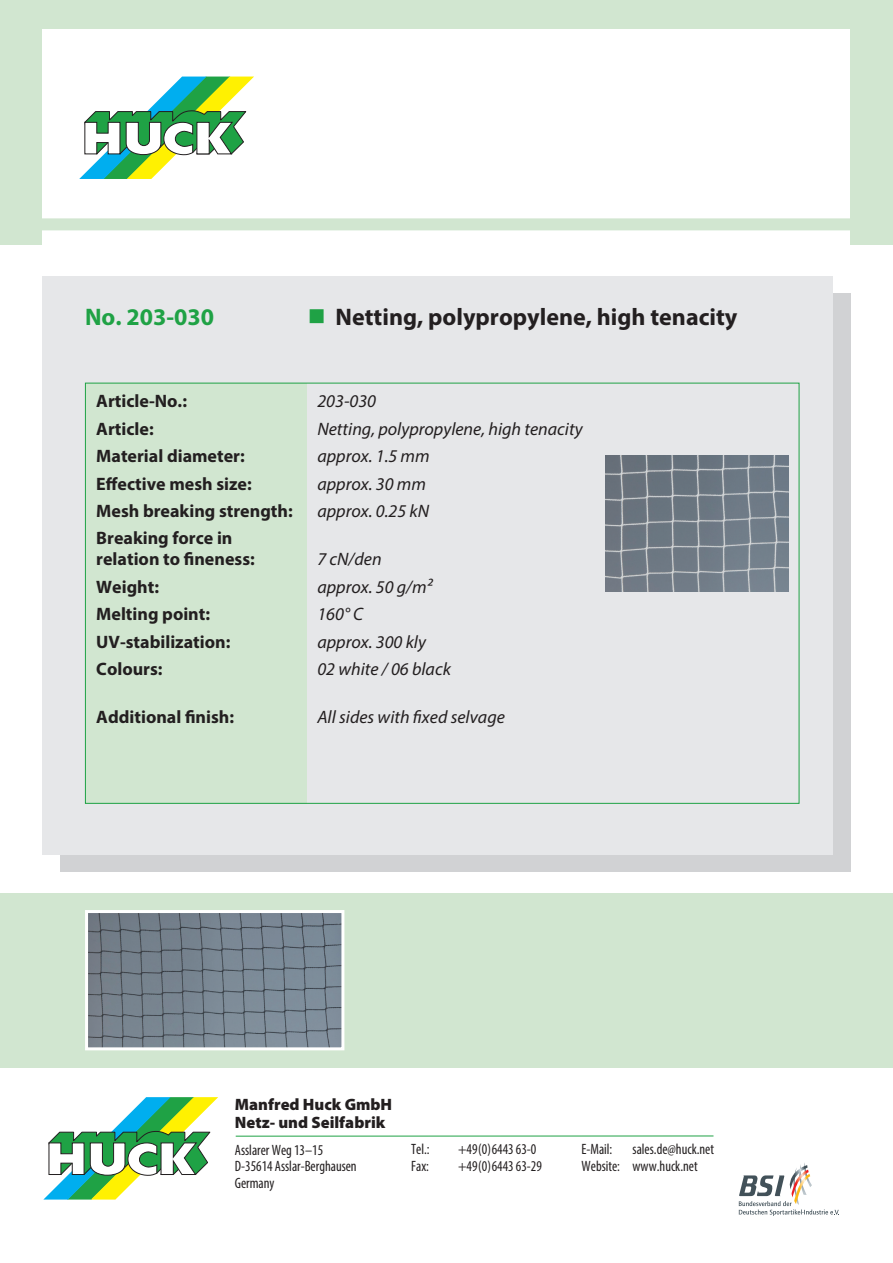
<style>
.page{position:relative;width:893px;height:1263px;background:#fff}
.page>*{position:absolute;margin:0;border:0;box-sizing:border-box;transform-origin:0 0}
.t1{font:700 24px "Myriad Pro";color:#231f20}
.t2{font:700 24px "Myriad Pro";color:#1fa245}
.t3{font:700 18px/21px "Myriad Pro";color:#231f20}
.t4{font:italic 18px "Myriad Pro";color:#231f20}
.t5{font:900 16.5px/18px "Myriad Pro";color:#231f20}
.t6{font:condensed 15px/16.5px "Myriad Pro";color:#231f20;scale:.95 1}
.s1{color:#1fa245}
</style>
<div class="page">
<div style="left:0;top:0;width:893px;height:244px;background:#d1e6d0"></div>
<div style="left:42px;top:30px;width:808px;height:238px;background:#fff"></div>
<svg style="left:79px;top:77px;width:175px;height:102px"></svg>
<div style="left:0;top:218px;width:893px;height:12px;background:#d1e6d0"></div>
<div style="left:60px;top:293px;width:790px;height:579px;background:#d1d2d4"></div>
<div style="left:43px;top:276px;width:790px;height:579px;background:#e6e7e9"></div>
<div style="left:0;top:893px;width:893px;height:174px;background:#d1e6d0"></div>
<svg style="left:44px;top:1097px;width:174px;height:102px"></svg>
<svg style="left:739px;top:1163px;width:100px;height:53px"></svg>
<hr style="left:236px;top:1135px;width:477px;height:1px;background:#1fa245">
<div style="left:86px;top:383px;width:221px;height:421px;background:#d1e6d0"></div>
<img style="left:89px;top:914px;width:251px;height:132px">
<div style="left:85px;top:910px;width:259px;height:140px;border:3px solid #fff"></div>
<img style="left:605px;top:455px;width:183px;height:136px">
<h1 class="t2" style="left:85px;top:301px;width:131px">No. 203-030</h1>
<h1 class="t1" style="left:308px;top:301px;width:431px"><span class="s1">■</span> Netting, polypropylene, high tenacity</h1>
<p class="t3" style="left:96px;top:390px;width:92px">Article-No.:</p>
<p class="t4" style="left:317px;top:390px;width:60px">203-030</p>
<p class="t3" style="left:96px;top:418px;width:59px">Article:</p>
<p class="t4" style="left:317px;top:418px;width:267px">Netting, polypropylene, high tenacity</p>
<p class="t3" style="left:96px;top:445px;width:150px">Material diameter:</p>
<p class="t4" style="left:317px;top:445px;width:114px">approx. 1.5 mm</p>
<p class="t3" style="left:96px;top:472px;width:157px">Effective mesh size:</p>
<p class="t4" style="left:317px;top:472px;width:110px">approx. 30 mm</p>
<p class="t3" style="left:96px;top:500px;width:198px">Mesh breaking strength:</p>
<p class="t4" style="left:317px;top:500px;width:113px">approx. 0.25 kN</p>
<p class="t3" style="left:96px;top:527px;width:160px">Breaking force in relation to fineness:</p>
<p class="t4" style="left:317px;top:548px;width:66px">7 cN/den</p>
<p class="t3" style="left:96px;top:576px;width:64px">Weight:</p>
<p class="t4" style="left:317px;top:576px;width:116px">approx. 50 g/m²</p>
<p class="t3" style="left:96px;top:603px;width:115px">Melting point:</p>
<p class="t4" style="left:317px;top:603px;width:47px">160° C</p>
<p class="t3" style="left:96px;top:630px;width:136px">UV-stabilization:</p>
<p class="t4" style="left:317px;top:630px;width:110px">approx. 300 kly</p>
<p class="t3" style="left:96px;top:658px;width:68px">Colours:</p>
<p class="t4" style="left:317px;top:658px;width:135px">02 white / 06 black</p>
<p class="t3" style="left:96px;top:706px;width:139px">Additional finish:</p>
<p class="t4" style="left:317px;top:706px;width:189px">All sides with fixed selvage</p>
<p class="t5" style="left:235px;top:1095px;width:159px">Manfred Huck GmbH<br>Netz- und Seilfabrik</p>
<p class="t6" style="left:235px;top:1141px;width:130px">Asslarer Weg 13–15<br>D-35614 Asslar-Berghausen<br>Germany</p>
<p class="t6" style="left:411px;top:1141px;width:21px">Tel.:</p>
<p class="t6" style="left:458px;top:1141px;width:84px">+49(0)6443 63-0</p>
<p class="t6" style="left:411px;top:1157px;width:20px">Fax:</p>
<p class="t6" style="left:458px;top:1157px;width:90px">+49(0)6443 63-29</p>
<p class="t6" style="left:582px;top:1141px;width:141px;text-indent:51px">sales.de@huck.net<br>Website: www.huck.net</p>
<p class="t6" style="left:582px;top:1141px;width:34px">E-Mail:</p>
</div>
